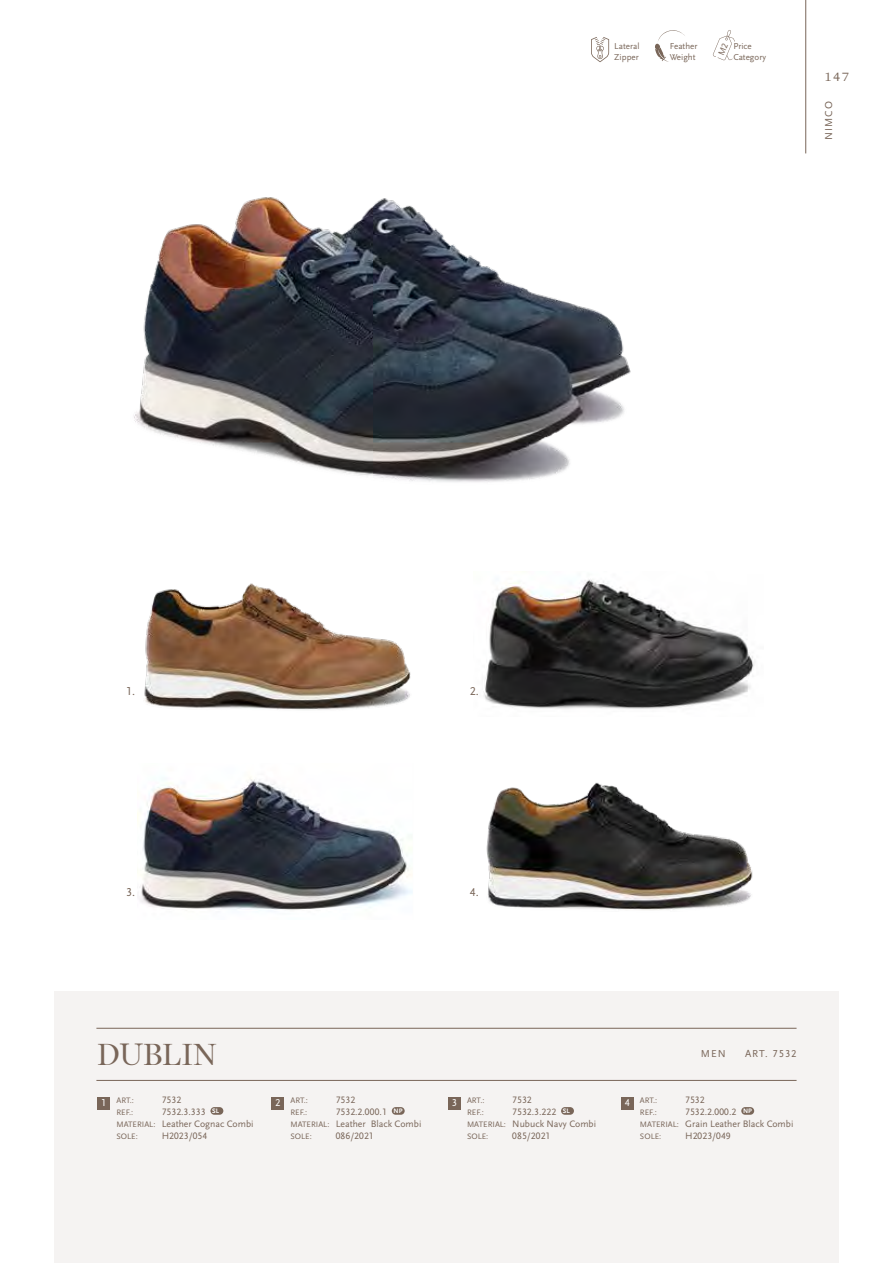
<style>
.page{position:relative;width:893px;height:1263px;background:#fff}
.page>*{position:absolute;margin:0;border:0;box-sizing:border-box;transform-origin:0 0}
.t1{font:30px "Recife Display";color:#796659}
.t2{font:12px "Scala Sans OT";color:#796659}
.t3{font:12px "Recife Text";color:#796659}
.t4{font:10.5px "Scala Sans OT";letter-spacing:.1em;color:#796659}
.t5{font:10.5px "Scala Sans OT";color:#fff}
.t6{font:9.75px/12px "Scala Sans OT";color:#796659}
.t7{font:9px/10.8px "Scala Sans OT";color:#796659}
.t8{font:8.25px/12px "Scala Sans OT";color:#796659}
</style>
<div class="page">
<hr style="left:805px;top:0;width:1px;height:153px;background:#796659">
<div style="left:54px;top:991px;width:785px;height:272px;background:#f5f3f2"></div>
<img style="left:138px;top:777px;width:275px;height:134px">
<img style="left:483px;top:579px;width:272px;height:130px">
<img style="left:133px;top:197px;width:498px;height:285px">
<hr style="left:96px;top:1028px;width:700px;height:1px;background:#796659">
<hr style="left:96px;top:1080px;width:700px;height:1px;background:#796659">
<div style="left:210px;top:1107px;width:13px;height:8px;background:#796659;border-radius:4px"></div>
<div style="left:98px;top:1097px;width:12px;height:12px;background:#796659"></div>
<div style="left:392px;top:1107px;width:13px;height:8px;background:#796659;border-radius:4px"></div>
<div style="left:272px;top:1097px;width:12px;height:12px;background:#796659"></div>
<div style="left:561px;top:1107px;width:13px;height:8px;background:#796659;border-radius:4px"></div>
<div style="left:448px;top:1097px;width:12px;height:12px;background:#796659"></div>
<div style="left:741px;top:1107px;width:13px;height:8px;background:#796659;border-radius:4px"></div>
<div style="left:621px;top:1097px;width:12px;height:12px;background:#796659"></div>
<img style="left:144px;top:583px;width:267px;height:127px">
<img style="left:486px;top:782px;width:267px;height:128px">
<svg style="left:591px;top:37px;width:18px;height:25px"></svg>
<svg style="left:655px;top:30px;width:30px;height:32px"></svg>
<svg style="left:713px;top:30px;width:22px;height:30px"></svg>
<p class="t7" style="left:614px;top:41px;width:27px">Lateral<br>Zipper</p>
<p class="t7" style="left:670px;top:41px;width:29px">Feather<br>Weight</p>
<p class="t7" style="left:733px;top:41px;width:20px">Price</p>
<p class="t7" style="left:733px;top:52px;width:34px">Category</p>
<p class="t3" style="left:824px;top:69px;width:26px">147</p>
<p class="t4" style="left:823px;top:140px;width:40px;rotate:-90deg">NIMCO</p>
<p class="t2" style="left:126px;top:685px;width:11px">1.</p>
<p class="t2" style="left:126px;top:886px;width:11px">3.</p>
<p class="t2" style="left:470px;top:685px;width:11px">2.</p>
<p class="t2" style="left:470px;top:886px;width:11px">4.</p>
<h1 class="t1" style="left:98px;top:1032px;width:121px">DUBLIN</h1>
<p class="t4" style="left:701px;top:1048px;width:26px">MEN</p>
<p class="t4" style="left:745px;top:1048px;width:53px">ART. 7532</p>
<p class="t8" style="left:116px;top:1094px;width:40px">ART.:<br>REF.:<br>MATERIAL:<br>SOLE:</p>
<p class="t6" style="left:162px;top:1094px;width:93px">7532<br>7532.3.333 <sup>SL<br></sup>Leather Cognac Combi<br>H2023/054</p>
<p class="t5" style="left:101px;top:1097px;width:7px">1</p>
<p class="t8" style="left:290px;top:1094px;width:40px">ART.:<br>REF.:<br>MATERIAL:<br>SOLE:</p>
<p class="t6" style="left:336px;top:1094px;width:87px">7532<br>7532.2.000.1 <sup>NP<br></sup>Leather Black Combi<br>086/2021</p>
<p class="t5" style="left:275px;top:1097px;width:7px">2</p>
<p class="t8" style="left:467px;top:1094px;width:40px">ART.:<br>REF.:<br>MATERIAL:<br>SOLE:</p>
<p class="t6" style="left:512px;top:1094px;width:85px">7532<br>7532.3.222 <sup>SL<br></sup>Nubuck Navy Combi<br>085/2021</p>
<p class="t8" style="left:640px;top:1094px;width:40px">ART.:<br>REF.:<br>MATERIAL:<br>SOLE:</p>
<p class="t6" style="left:685px;top:1094px;width:110px">7532<br>7532.2.000.2 <sup>NP<br></sup>Grain Leather Black Combi<br>H2023/049</p>
<p class="t5" style="left:452px;top:1097px;width:7px">3</p>
<p class="t5" style="left:625px;top:1097px;width:7px">4</p>
</div>
